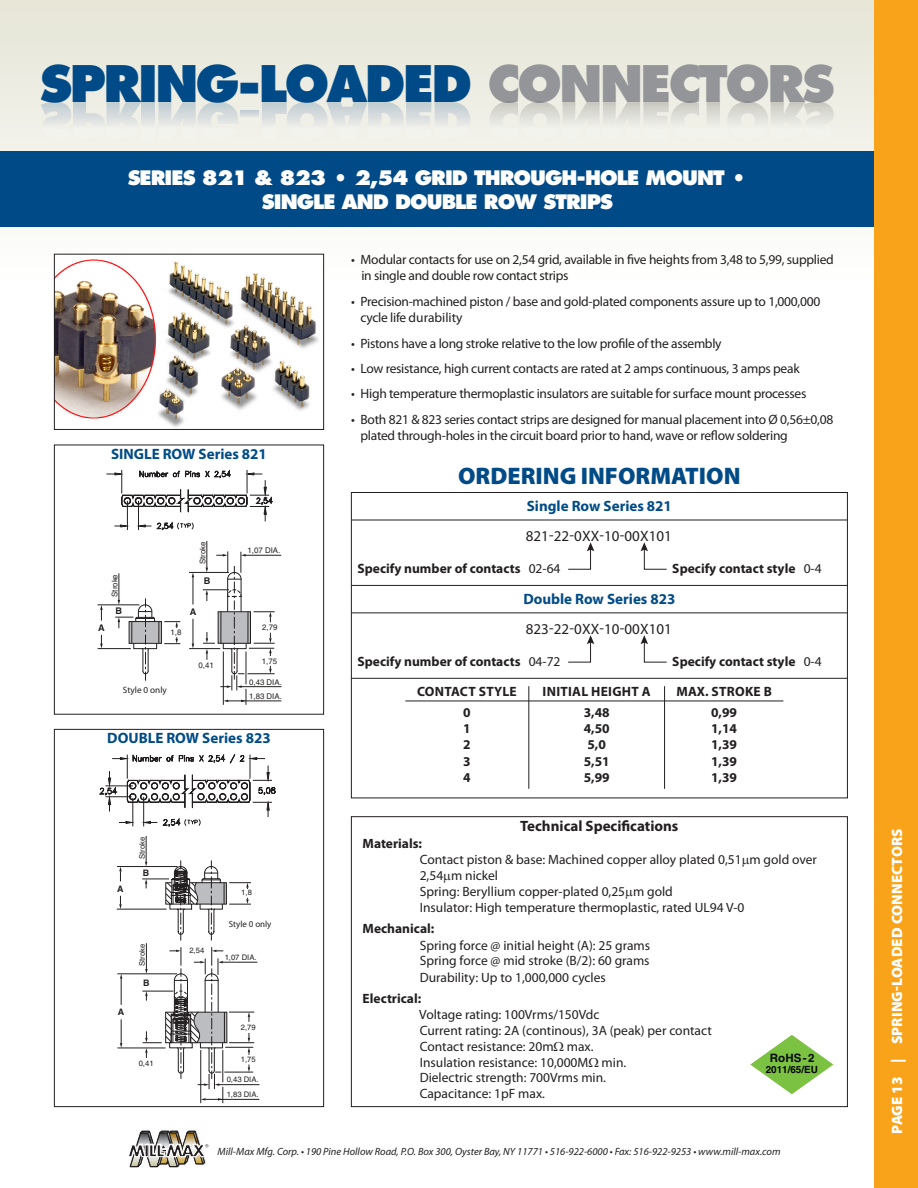
<style>
.page{position:relative;width:918px;height:1188px;background:#fff}
.page>*{position:absolute;margin:0;border:0;box-sizing:border-box;transform-origin:0 0}
.t1{font:800 49.2px "Futura LT";letter-spacing:-.05em;color:#004b87}
.t2{font:900 24px "Myriad Pro";color:#004b87}
.t3{font:800 19.5px/23.4px "Futura LT";letter-spacing:-.05em;color:#fff;text-align:center}
.t4{font:700 15px "Myriad Pro";color:#004b87}
.t5{font:15px "Myriad Pro";color:#231f20}
.t6{font:900 15px "Myriad Pro";letter-spacing:.01em;color:#fff}
.t7{font:700 15px "Myriad Pro";color:#231f20}
.t8{font:13.5px/16.5px "Myriad Pro";letter-spacing:-.02em;color:#231f20}
.t9{font:13.5px/15.8px "Myriad Pro";color:#231f20}
.t10{font:700 13.5px/16.2px "Myriad Pro";color:#231f20;text-align:justify}
.t11{font:700 13.5px/20.7px "Myriad Pro";letter-spacing:.02em;color:#231f20;text-align:center}
.t12{font:700 11.55px "Helvetica";color:#070707}
.t13{font:italic 10.5px "Myriad Pro";color:#231f20}
.t14{font:700 9.9px "Helvetica";color:#020202}
.t15{font:9.15px "Myriad";color:#231f20}
.t16{font:700 9.15px "Helvetica";color:#231f20}
.t17{font:9px "Myriad";color:#231f20}
.t18{font:700 9px "Helvetica";color:#231f20}
.t19{font:7.8px/14.2px "Helvetica";color:#231f20}
.t20{font:7.65px/14.9px "Helvetica";color:#231f20}
.s1{color:#939598}
.s2{font-weight:400}
</style>
<div class="page">
<svg style="left:0;top:0;width:875px;height:284px"></svg>
<svg style="left:41px;top:101px;width:100px;height:39px;background:#e4e7e4"></svg>
<svg style="left:141px;top:102px;width:14px;height:37px"></svg>
<svg style="left:158px;top:101px;width:80px;height:39px;background:#e3e6e3"></svg>
<svg style="left:241px;top:110px;width:17px;height:11px"></svg>
<svg style="left:262px;top:101px;width:208px;height:39px;background:#e3e6e3"></svg>
<svg style="left:489px;top:101px;width:345px;height:39px;background:#e7e7e0"></svg>
<img style="left:129px;top:1130px;width:67px;height:38px">
<svg style="left:128px;top:1131px;width:80px;height:36px"></svg>
<div style="left:0;top:151px;width:918px;height:76px;background:#004b87"></div>
<div style="left:875px;top:0;width:43px;height:1188px;background:#f9a31b"></div>
<div style="left:351px;top:492px;width:497px;height:306px;border:1px solid #231f20"></div>
<div style="left:351px;top:816px;width:497px;height:291px;border:1px solid #231f20"></div>
<svg style="left:641px;top:542px;width:26px;height:28px"></svg>
<hr style="left:351px;top:520px;width:496px;height:1px;background:#231f20">
<hr style="left:351px;top:585px;width:496px;height:1px;background:#231f20">
<svg style="left:568px;top:542px;width:26px;height:28px"></svg>
<svg style="left:750px;top:1035px;width:83px;height:59px"></svg>
<svg style="left:641px;top:635px;width:26px;height:28px"></svg>
<hr style="left:351px;top:613px;width:496px;height:1px;background:#231f20">
<hr style="left:351px;top:678px;width:496px;height:1px;background:#231f20">
<svg style="left:568px;top:635px;width:26px;height:28px"></svg>
<img style="left:56px;top:256px;width:266px;height:171px">
<div style="left:54px;top:254px;width:270px;height:176px;border:1px solid #231f20"></div>
<div style="left:54px;top:445px;width:270px;height:270px;border:1px solid #231f20"></div>
<div style="left:54px;top:729px;width:270px;height:378px;border:1px solid #231f20"></div>
<svg style="left:100px;top:754px;width:175px;height:73px"></svg>
<svg style="left:106px;top:470px;width:167px;height:60px"></svg>
<hr style="left:189px;top:572px;width:40px;height:1px;background:#231f20">
<hr style="left:189px;top:648px;width:31px;height:1px;background:#231f20">
<hr style="left:246px;top:555px;width:35px;height:1px;background:#231f20">
<hr style="left:228px;top:701px;width:53px;height:1px;background:#231f20">
<hr style="left:241px;top:686px;width:41px;height:1px;background:#231f20">
<hr style="left:97px;top:605px;width:42px;height:1px;background:#231f20">
<hr style="left:98px;top:648px;width:33px;height:1px;background:#231f20">
<svg style="left:100px;top:605px;width:3px;height:16px"></svg>
<svg style="left:192px;top:573px;width:2px;height:32px"></svg>
<svg style="left:100px;top:635px;width:3px;height:13px"></svg>
<svg style="left:192px;top:619px;width:2px;height:29px"></svg>
<svg style="left:203px;top:541px;width:72px;height:164px"></svg>
<svg style="left:115px;top:573px;width:65px;height:108px"></svg>
<hr style="left:117px;top:974px;width:60px;height:1px;background:#231f20">
<hr style="left:117px;top:1048px;width:49px;height:1px;background:#231f20">
<svg style="left:120px;top:974px;width:2px;height:31px"></svg>
<svg style="left:120px;top:1019px;width:2px;height:29px"></svg>
<hr style="left:222px;top:962px;width:35px;height:1px;background:#231f20">
<hr style="left:117px;top:866px;width:61px;height:1px;background:#231f20">
<hr style="left:117px;top:909px;width:50px;height:1px;background:#231f20">
<svg style="left:119px;top:867px;width:3px;height:14px"></svg>
<svg style="left:119px;top:896px;width:3px;height:13px"></svg>
<hr style="left:205px;top:1099px;width:54px;height:1px;background:#231f20">
<hr style="left:219px;top:1084px;width:41px;height:1px;background:#231f20">
<svg style="left:142px;top:836px;width:112px;height:267px"></svg>
<hr style="left:405px;top:701px;width:378px;height:1px;background:#231f20">
<hr style="left:528px;top:686px;width:1px;height:103px;background:#231f20">
<hr style="left:664px;top:686px;width:1px;height:103px;background:#231f20">
<h1 class="t1" style="left:40px;top:52px;width:797px">SPRING-LOADED <span class="s1">CONNECTORS</span></h1>
<h3 class="t3" style="left:128px;top:166px;width:621px">SERIES 821 &amp; 823 • 2,54 GRID THROUGH-HOLE MOUNT •<br>SINGLE AND DOUBLE ROW STRIPS</h3>
<p class="t4" style="left:111px;top:444px;width:157px">SINGLE ROW Series 821</p>
<p class="t19" style="left:196px;top:564px;width:24px;rotate:-90deg">Stroke</p>
<p class="t19" style="left:248px;top:543px;width:34px">1,07 DIA.</p>
<p class="t19" style="left:108px;top:597px;width:24px;rotate:-90deg">Stroke</p>
<p class="t16" style="left:204px;top:575px;width:8px">B</p>
<p class="t16" style="left:115px;top:605px;width:8px">B</p>
<p class="t16" style="left:190px;top:606px;width:8px">A</p>
<p class="t16" style="left:98px;top:622px;width:8px">A</p>
<p class="t19" style="left:171px;top:625px;width:12px">1,8</p>
<p class="t19" style="left:199px;top:658px;width:17px">0,41</p>
<p class="t19" style="left:262px;top:620px;width:17px">2,79</p>
<p class="t19" style="left:262px;top:654px;width:17px">1,75</p>
<p class="t15" style="left:123px;top:685px;width:45px">Style 0 only</p>
<p class="t19" style="left:249px;top:675px;width:34px">0,43 DIA.<br>1,83 DIA.</p>
<p class="t4" style="left:107px;top:729px;width:165px">DOUBLE ROW Series 823</p>
<p class="t20" style="left:135px;top:859px;width:23px;rotate:-90deg">Stroke</p>
<p class="t18" style="left:117px;top:883px;width:8px">A</p>
<p class="t18" style="left:143px;top:867px;width:8px">B</p>
<p class="t18" style="left:118px;top:1007px;width:8px">A</p>
<p class="t20" style="left:135px;top:966px;width:23px;rotate:-90deg">Stroke</p>
<p class="t18" style="left:143px;top:977px;width:8px">B</p>
<p class="t20" style="left:139px;top:1056px;width:16px">0,41</p>
<p class="t20" style="left:189px;top:943px;width:16px">2,54</p>
<p class="t20" style="left:241px;top:885px;width:12px">1,8</p>
<p class="t17" style="left:229px;top:920px;width:44px">Style 0 only</p>
<p class="t20" style="left:225px;top:950px;width:33px">1,07 DIA.</p>
<p class="t20" style="left:241px;top:1020px;width:16px">2,79</p>
<p class="t20" style="left:241px;top:1052px;width:16px">1,75</p>
<p class="t20" style="left:227px;top:1072px;width:33px">0,43 DIA.<br>1,83 DIA.</p>
<p class="t8" style="left:361px;top:251px;width:474px;text-indent:-10px">• Modular contacts for use on 2,54 grid, available in five heights from 3,48 to 5,99, supplied in single and double row contact strips</p>
<p class="t8" style="left:361px;top:293px;width:461px;text-indent:-10px">• Precision-machined piston / base and gold-plated components assure up to 1,000,000 cycle life durability</p>
<p class="t8" style="left:351px;top:335px;width:372px">• Pistons have a long stroke relative to the low profile of the assembly</p>
<p class="t8" style="left:351px;top:360px;width:450px">• Low resistance, high current contacts are rated at 2 amps continuous, 3 amps peak</p>
<p class="t8" style="left:351px;top:385px;width:457px">• High temperature thermoplastic insulators are suitable for surface mount processes</p>
<p class="t8" style="left:361px;top:411px;width:474px;text-indent:-10px">• Both 821 &amp; 823 series contact strips are designed for manual placement into Ø 0,56±0,08 plated through-holes in the circuit board prior to hand, wave or reflow soldering</p>
<h2 class="t2" style="left:458px;top:459px;width:284px">ORDERING INFORMATION</h2>
<p class="t4" style="left:527px;top:496px;width:147px">Single Row Series 821</p>
<p class="t5" style="left:526px;top:526px;width:148px">821-22-0XX-10-00X101</p>
<p class="t10" style="left:357px;top:560px;width:205px">Specify number of contacts <span class="s2">02-64</span></p>
<p class="t10" style="left:672px;top:560px;width:151px">Specify contact style <span class="s2">0-4</span></p>
<p class="t4" style="left:523px;top:589px;width:154px">Double Row Series 823</p>
<p class="t5" style="left:526px;top:619px;width:148px">823-22-0XX-10-00X101</p>
<p class="t10" style="left:357px;top:653px;width:205px">Specify number of contacts <span class="s2">04-72</span></p>
<p class="t10" style="left:672px;top:653px;width:151px">Specify contact style <span class="s2">0-4</span></p>
<p class="t11" style="left:417px;top:681px;width:101px">CONTACT STYLE<br>0</p>
<p class="t10" style="left:463px;top:720px;width:9px">1<br>2<br>3<br>4</p>
<p class="t11" style="left:543px;top:681px;width:110px">INITIAL HEIGHT A<br>3,48</p>
<p class="t10" style="left:584px;top:720px;width:27px;text-align:left">4,50<br>5,0<br>5,51<br>5,99</p>
<p class="t11" style="left:676px;top:681px;width:97px">MAX. STROKE B<br>0,99</p>
<p class="t10" style="left:711px;top:720px;width:27px">1,14<br>1,39<br>1,39<br>1,39</p>
<p class="t7" style="left:520px;top:816px;width:160px">Technical Specifications</p>
<p class="t10" style="left:363px;top:835px;width:61px">Materials:</p>
<p class="t9" style="left:420px;top:851px;width:399px">Contact piston &amp; base: Machined copper alloy plated 0,51 m gold over 2,54 m nickel<br>Spring: Beryllium copper-plated 0,25 m gold<br>Insulator: High temperature thermoplastic, rated UL94 V-0</p>
<p class="t10" style="left:363px;top:920px;width:73px">Mechanical:</p>
<p class="t8" style="left:420px;top:937px;width:232px;text-align:justify">Spring force @ initial height (A): 25 grams Spring force @ mid stroke (B/2): 60 grams Durability: Up to 1,000,000 cycles</p>
<p class="t10" style="left:363px;top:990px;width:60px">Electrical:</p>
<p class="t9" style="left:419px;top:1007px;width:294px">Voltage rating: 100Vrms/150Vdc<br>Current rating: 2A (continous), 3A (peak) per contact Contact resistance: 20m max.<br>Insulation resistance: 10,000M min.<br>Dielectric strength: 700Vrms min.<br>Capacitance: 1pF max.</p>
<p class="t12" style="left:770px;top:1051px;width:46px">RoHS-2</p>
<p class="t14" style="left:766px;top:1063px;width:54px">2011/65/EU</p>
<p class="t13" style="left:217px;top:1145px;width:565px">Mill-Max Mfg. Corp. • 190 Pine Hollow Road, P.O. Box 300, Oyster Bay, NY 11771 • 516-922-6000 • Fax: 516-922-9253 • www.mill-max.com</p>
<p class="t6" style="left:887px;top:1134px;width:307px;rotate:-90deg">PAGE 13 | SPRING-LOADED CONNECTORS</p>
</div>
